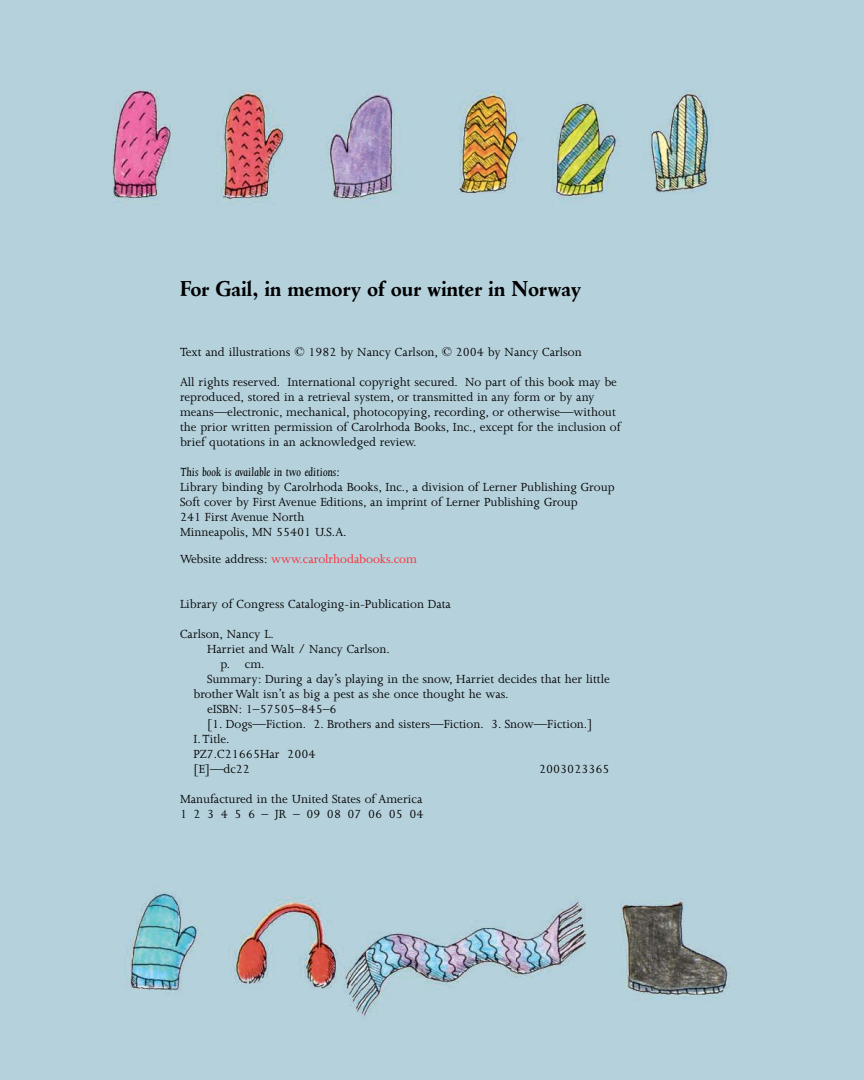
<style>
.page{position:relative;width:864px;height:1080px;background:#b5d1dc}
.page>*{position:absolute;margin:0;border:0;box-sizing:border-box;transform-origin:0 0}
.t1{font:22.5px "Cloister Ad Weight";color:#000}
.t2{font:13.5px/15px "Joanna";color:#000}
.t3{font:13.5px "Joanna";color:#ff2831}
.s1{font-style:italic}
.s2{color:#000}
</style>
<div class="page">
<p class="t1" style="left:180px;top:280px;width:403px">For Gail, in memory of our winter in Norway</p>
<p class="t2" style="left:180px;top:346px;width:403px">Text and illustrations © 1982 by Nancy Carlson, © 2004 by Nancy Carlson</p>
<p class="t2" style="left:180px;top:376px;width:442px">All rights reserved. International copyright secured. No part of this book may be reproduced, stored in a retrieval system, or transmitted in any form or by any means—electronic, mechanical, photocopying, recording, or otherwise—without the prior written permission of Carolrhoda Books, Inc., except for the inclusion of brief quotations in an acknowledged review.</p>
<p class="t2" style="left:180px;top:466px;width:436px"><span class="s1">This book is available in two editions:<br></span>Library binding by Carolrhoda Books, Inc., a division of Lerner Publishing Group Soft cover by First Avenue Editions, an imprint of Lerner Publishing Group<br>241 First Avenue North<br>Minneapolis, MN 55401 U.S.A.</p>
<p class="t3" style="left:180px;top:555px;width:239px"><span class="s2">Website address:</span> www.carolrhodabooks.com</p>
<p class="t2" style="left:180px;top:598px;width:273px">Library of Congress Cataloging-in-Publication Data</p>
<p class="t2" style="left:180px;top:628px;width:95px">Carlson, Nancy L.</p>
<p class="t2" style="left:207px;top:643px;width:184px">Harriet and Walt / Nancy Carlson.</p>
<p class="t2" style="left:220px;top:658px;width:46px">p. cm.</p>
<p class="t2" style="left:207px;top:673px;width:404px">Summary: During a day’s playing in the snow, Harriet decides that her little</p>
<p class="t2" style="left:194px;top:688px;width:317px">brother Walt isn’t as big a pest as she once thought he was.</p>
<p class="t2" style="left:207px;top:703px;width:131px">eISBN: 1–57505–845–6</p>
<p class="t2" style="left:207px;top:718px;width:387px">[1. Dogs—Fiction. 2. Brothers and sisters—Fiction. 3. Snow—Fiction.]</p>
<p class="t2" style="left:194px;top:733px;width:37px">I.Title.</p>
<p class="t2" style="left:194px;top:748px;width:123px">PZ7.C21665Har 2004</p>
<p class="t2" style="left:194px;top:763px;width:58px">[E]—dc22</p>
<p class="t2" style="left:539px;top:763px;width:72px">2003023365</p>
<p class="t2" style="left:180px;top:793px;width:245px">Manufactured in the United States of America<br>1 2 3 4 5 6 – JR – 09 08 07 06 05 04</p>
</div>
